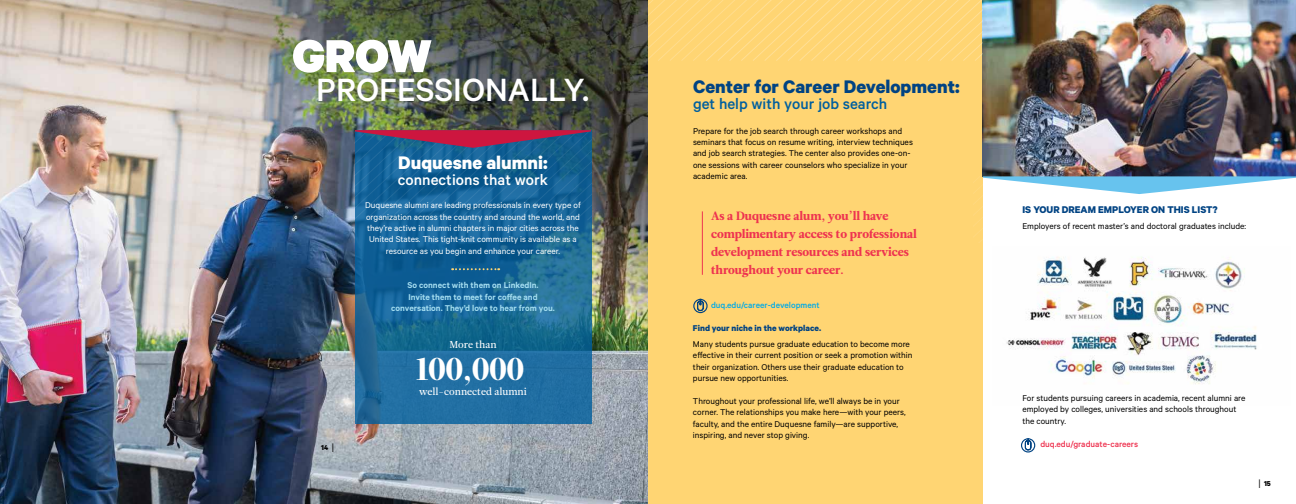
<style>
.page{position:relative;width:1296px;height:504px;background:#fff}
.page>*{position:absolute;margin:0;border:0;box-sizing:border-box;transform-origin:0 0}
.t1{font:900 52px "Calibre";color:#fff}
.t2{font:500 36.2px "Calibre";color:#fff}
.t3{font:31.5px "Leitura Display";letter-spacing:-.06em;color:#fff}
.t4{font:700 20.5px "Calibre";color:#004383}
.t5{font:700 20.5px "Calibre";color:#fff}
.t6{font:500 17px "Calibre";color:#005f9e}
.t7{font:500 17px "Calibre";color:#fff}
.t8{font:12px/18px "Leitura News Roman 4";color:#ee3350}
.t9{font:700 11px "Calibre";color:#004383}
.t10{font:10px "Leitura News Roman 2";color:#fff}
.t11{font:9.5px/11.4px "Calibre";color:#000}
.t12{font:9.5px/11.4px "Calibre";color:#fff;text-align:center}
.t13{font:600 9.5px/11.4px "Calibre";color:#a4ddf0;text-align:center}
.t14{font:700 9.5px "Calibre";color:#004383}
.t15{font:500 9.5px "Calibre";color:#00aae7}
.t16{font:500 9.5px "Calibre";color:#ee3350}
.t17{font:700 8px "Calibre";color:#000}
.s1{font-weight:300;font-size:14px}
</style>
<div class="page">
<div style="left:648px;top:0;width:335px;height:504px;background:#ffd573"></div>
<img style="left:0;top:0;width:648px;height:504px">
<img style="left:983px;top:0;width:313px;height:176px">
<svg style="left:355px;top:220px;width:236px;height:204px;background:#1a6899"></svg>
<hr style="left:702px;top:211px;width:1px;height:64px;background:#ee3350">
<svg style="left:982px;top:176px;width:314px;height:18px"></svg>
<svg style="left:355px;top:130px;width:236px;height:90px;background:#285a8d"></svg>
<svg style="left:452px;top:268px;width:47px;height:2px"></svg>
<svg style="left:693px;top:299px;width:15px;height:14px"></svg>
<svg style="left:1021px;top:438px;width:14px;height:15px"></svg>
<img style="left:1006px;top:257px;width:251px;height:127px">
<svg style="left:648px;top:0;width:335px;height:62px"></svg>
<h1 class="t1" style="left:292px;top:23px;width:141px">GROW</h1>
<h2 class="t2" style="left:316px;top:69px;width:275px">PROFESSIONALLY.</h2>
<h3 class="t5" style="left:398px;top:150px;width:151px">Duquesne alumni:</h3>
<h3 class="t7" style="left:398px;top:170px;width:152px">connections that work</h3>
<p class="t12" style="left:365px;top:199px;width:217px">Duquesne alumni are leading professionals in every type of organization across the country and around the world, and they’re active in alumni chapters in major cities across the United States. This tight-knit community is available as a resource as you begin and enhance your career.</p>
<p class="t13" style="left:391px;top:279px;width:165px">So connect with them on LinkedIn.<br>Invite them to meet for coffee and conversation. They’d love to hear from you.</p>
<p class="t17" style="left:321px;top:442px;width:15px">14 <span class="s1">I</span></p>
<p class="t10" style="left:449px;top:339px;width:49px">More than</p>
<p class="t10" style="left:419px;top:386px;width:109px">well-connected alumni</p>
<h3 class="t3" style="left:416px;top:350px;width:111px">100,000</h3>
<h3 class="t4" style="left:693px;top:74px;width:268px">Center for Career Development:</h3>
<h3 class="t6" style="left:693px;top:93px;width:196px">get help with your job search</h3>
<p class="t11" style="left:693px;top:125px;width:221px">Prepare for the job search through career workshops and seminars that focus on resume writing, interview techniques and job search strategies. The center also provides one-on&shy;one sessions with career counselors who specialize in your academic area.</p>
<p class="t8" style="left:711px;top:207px;width:207px">As a Duquesne alum, you’ll have complimentary access to professional development resources and services throughout your career.</p>
<p class="t15" style="left:711px;top:300px;width:110px">duq.edu/career-development</p>
<p class="t14" style="left:693px;top:322px;width:130px">Find your niche in the workplace.</p>
<p class="t11" style="left:693px;top:338px;width:221px">Many students pursue graduate education to become more effective in their current position or seek a promotion within their organization. Others use their graduate education to pursue new opportunities.</p>
<p class="t11" style="left:693px;top:395px;width:214px">Throughout your professional life, we’ll always be in your corner. The relationships you make here—with your peers, faculty, and the entire Duquesne family—are supportive, inspiring, and never stop giving.</p>
<p class="t9" style="left:1022px;top:203px;width:197px">IS YOUR DREAM EMPLOYER ON THIS LIST?</p>
<p class="t11" style="left:1022px;top:220px;width:225px">Employers of recent master’s and doctoral graduates include:</p>
<p class="t11" style="left:1022px;top:392px;width:225px">For students pursuing careers in academia, recent alumni are employed by colleges, universities and schools throughout the country.</p>
<p class="t16" style="left:1040px;top:438px;width:99px">duq.edu/graduate-careers</p>
<p class="t17" style="left:1258px;top:478px;width:14px"><span class="s1">I</span> 15</p>
</div>
